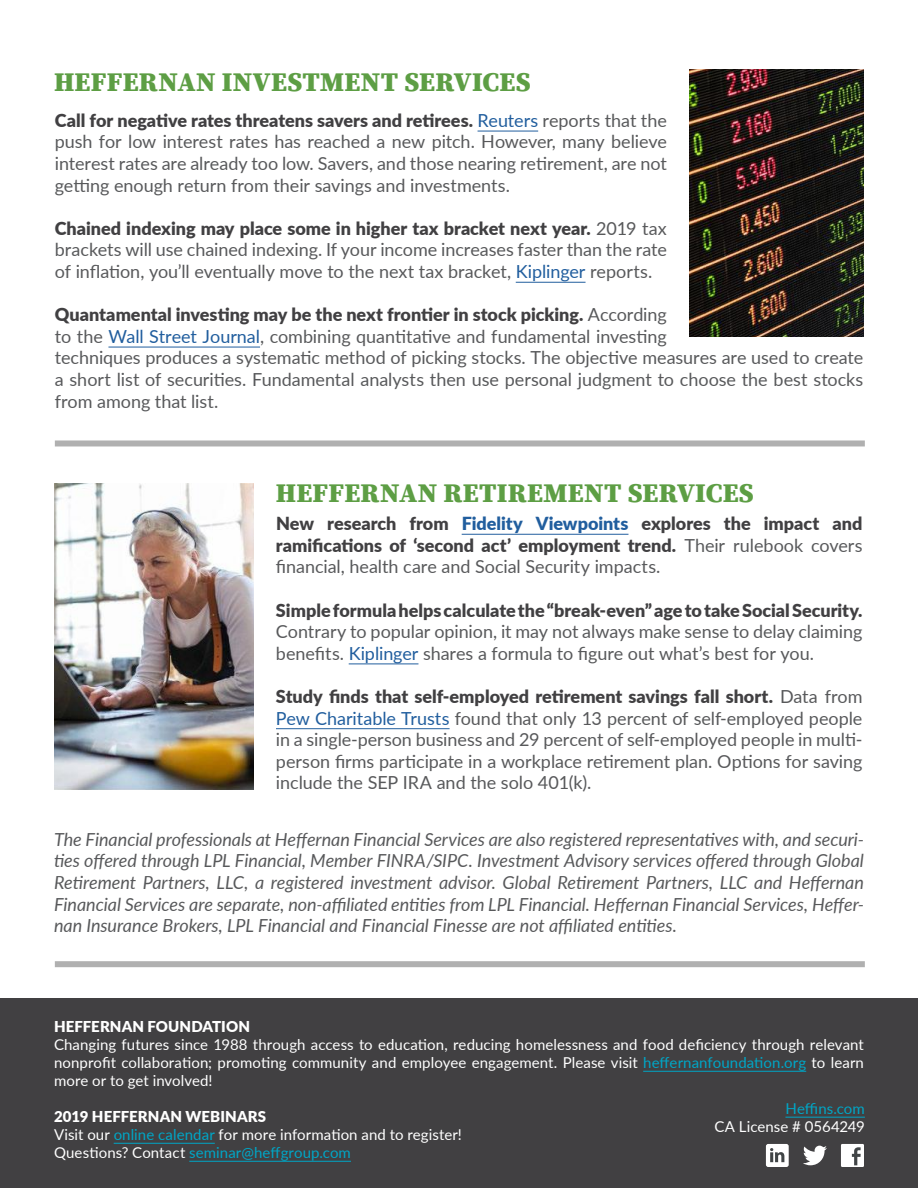
<style>
.page{position:relative;width:918px;height:1188px;background:#fff}
.page>*{position:absolute;margin:0;border:0;box-sizing:border-box;transform-origin:0 0}
.t1{font:900 27px "Source Serif Pro";letter-spacing:.01em;color:#5d9e44}
.t2{font:18px/21.6px "Lato";letter-spacing:-.005em;color:#58595b;text-align:justify}
.t3{font:italic 18px/21.6px "Lato";letter-spacing:-.005em;color:#58595b;text-align:justify}
.t4{font:900 18px/21.6px "Lato";color:#414042;text-align:justify}
.t5{font:15px/18px "Lato";letter-spacing:.005em;color:#fff;text-align:justify}
.t6{font:900 15px "Lato";letter-spacing:.005em;color:#fff}
.t7{font:15px "Lato";color:#00a6c6}
.s1{font-weight:900;color:#414042}
.s2{color:#215e9e}
.s3{font-weight:400;color:#58595b}
.s4{color:#00a6c6}
.s5{font-weight:900}
</style>
<div class="page">
<hr style="left:478px;top:131px;width:60px;height:1px;background:#215e9e">
<hr style="left:516px;top:282px;width:70px;height:1px;background:#215e9e">
<hr style="left:108px;top:347px;width:152px;height:1px;background:#215e9e">
<div style="left:0;top:998px;width:918px;height:190px;background:#414042"></div>
<div style="left:55px;top:440px;width:810px;height:6px;background:#b0b0b0"></div>
<div style="left:55px;top:961px;width:810px;height:6px;background:#b0b0b0"></div>
<hr style="left:462px;top:534px;width:166px;height:1px;background:#215e9e">
<hr style="left:349px;top:664px;width:69px;height:1px;background:#215e9e">
<hr style="left:276px;top:728px;width:174px;height:1px;background:#215e9e">
<hr style="left:643px;top:1071px;width:163px;height:1px;background:#00a6c6">
<hr style="left:114px;top:1143px;width:101px;height:1px;background:#00a6c6">
<hr style="left:189px;top:1161px;width:162px;height:1px;background:#00a6c6">
<img style="left:54px;top:484px;width:200px;height:305px">
<img style="left:690px;top:69px;width:174px;height:268px">
<div style="left:766px;top:1144px;width:23px;height:23px;background:#fff;border-radius:2px"></div>
<svg style="left:770px;top:1148px;width:14px;height:14px"></svg>
<svg style="left:803px;top:1146px;width:24px;height:19px"></svg>
<div style="left:841px;top:1144px;width:23px;height:23px;background:#fff"></div>
<svg style="left:852px;top:1147px;width:9px;height:18px"></svg>
<hr style="left:785px;top:1117px;width:80px;height:1px;background:#00a6c6">
<h1 class="t1" style="left:54px;top:63px;width:478px">HEFFERNAN INVESTMENT SERVICES</h1>
<p class="t2" style="left:55px;top:109px;width:614px"><span class="s1">Call for negative rates threatens savers and retirees.</span> <span class="s2">Reuters</span> reports that the push for low interest rates has reached a new pitch. However, many believe interest rates are already too low. Savers, and those nearing retirement, are not getting enough return from their savings and investments.</p>
<p class="t2" style="left:55px;top:217px;width:613px"><span class="s1">Chained indexing may place some in higher tax bracket next year.</span> 2019 tax brackets will use chained indexing. If your income increases faster than the rate of inflation, you’ll eventually move to the next tax bracket, <span class="s2">Kiplinger</span> reports.</p>
<p class="t2" style="left:55px;top:303px;width:810px;text-align:left"><span class="s1">Quantamental investing may be the next frontier in stock picking.</span> According<br>to the <span class="s2">Wall Street Journal</span>, combining quantitative and fundamental investing<br>techniques produces a systematic method of picking stocks. The objective measures are used to create a short list of securities. Fundamental analysts then use personal judgment to choose the best stocks from among that list.</p>
<h1 class="t1" style="left:276px;top:474px;width:480px">HEFFERNAN RETIREMENT SERVICES</h1>
<p class="t4" style="left:276px;top:512px;width:588px">New research from <span class="s2">Fidelity Viewpoints</span> explores the impact and ramifications of ‘second act’ employment trend. <span class="s3">Their rulebook covers financial, health care and Social Security impacts.</span></p>
<p class="t4" style="left:276px;top:598px;width:588px">Simple formula helps calculate the “break-even” age to take Social Security.</p>
<p class="t2" style="left:276px;top:620px;width:588px">Contrary to popular opinion, it may not always make sense to delay claiming benefits. <span class="s2">Kiplinger</span> shares a formula to figure out what’s best for you.</p>
<p class="t2" style="left:276px;top:685px;width:588px"><span class="s1">Study finds that self-employed retirement savings fall short.</span> Data from <span class="s2">Pew Charitable Trusts</span> found that only 13 percent of self-employed people in a single-person business and 29 percent of self-employed people in multi&shy;person firms participate in a workplace retirement plan. Options for saving include the SEP IRA and the solo 401(k).</p>
<p class="t3" style="left:54px;top:828px;width:811px">The Financial professionals at Heffernan Financial Services are also registered representatives with, and securi&shy;ties offered through LPL Financial, Member FINRA/SIPC. Investment Advisory services offered through Global Retirement Partners, LLC, a registered investment advisor. Global Retirement Partners, LLC and Heffernan Financial Services are separate, non-affiliated entities from LPL Financial. Heffernan Financial Services, Heffer&shy;nan Insurance Brokers, LPL Financial and Financial Finesse are not affiliated entities.</p>
<p class="t6" style="left:54px;top:1015px;width:198px">HEFFERNAN FOUNDATION</p>
<p class="t5" style="left:54px;top:1035px;width:812px">Changing futures since 1988 through access to education, reducing homelessness and food deficiency through relevant nonprofit collaboration; promoting community and employee engagement. Please visit <span class="s4">heffernanfoundation.org</span> to learn more or to get involved!</p>
<p class="t5" style="left:54px;top:1107px;width:409px;text-align:left"><span class="s5">2019 HEFFERNAN WEBINARS<br></span>Visit our <span class="s4">online calendar</span> for more information and to register!<br>Questions? Contact <span class="s4">seminar@heffgroup.com</span></p>
<p class="t7" style="left:785px;top:1097px;width:81px">Heffins.com</p>
<p class="t5" style="left:714px;top:1117px;width:152px">CA License # 0564249</p>
</div>
